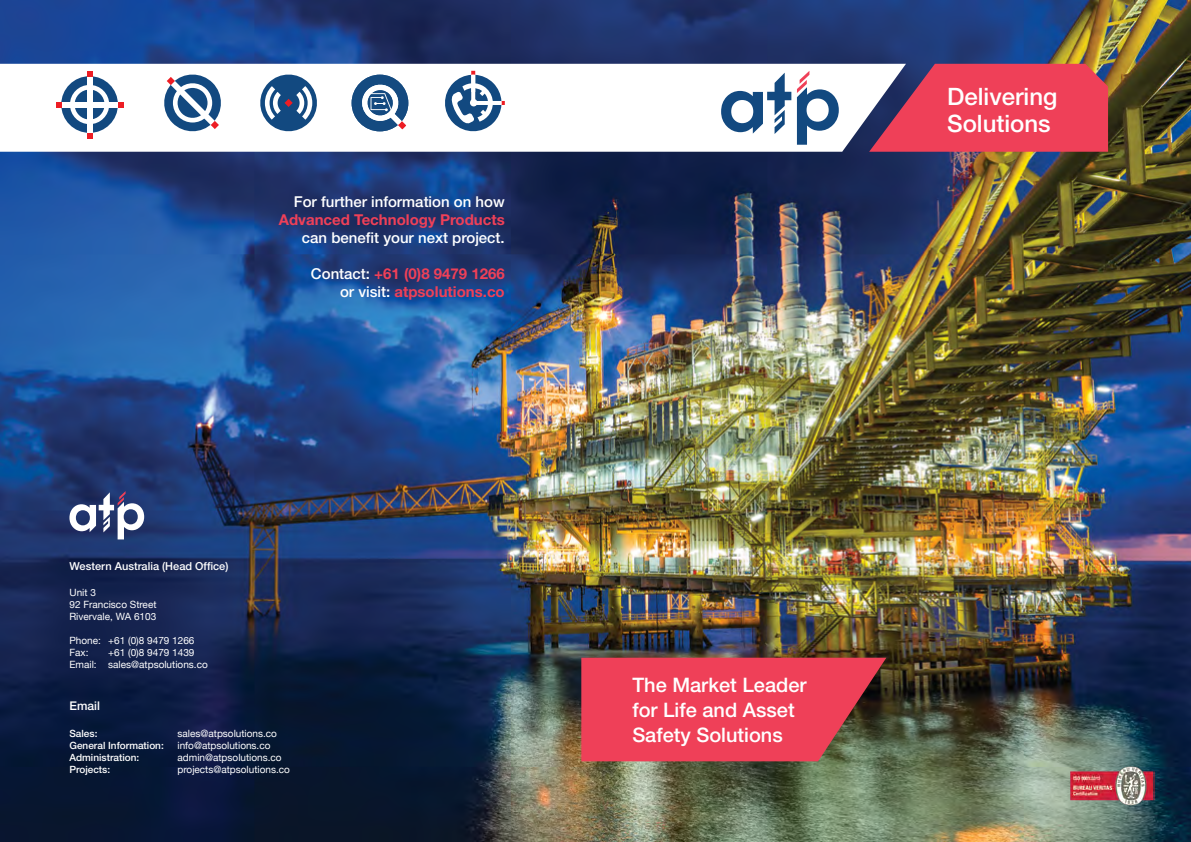
<style>
.page{position:relative;width:1191px;height:842px;background:#fff}
.page>*{position:absolute;margin:0;border:0;box-sizing:border-box;transform-origin:0 0}
.t1{font:500 24px/27px "Helvetica Neue";color:#fff}
.t2{font:500 20px/25px "Helvetica Neue";color:#fff}
.t3{font:700 15px/18px "Helvetica Neue";color:#ef4058;text-align:right}
.t4{font:500 15px "Helvetica Neue";color:#fff}
.t5{font:500 12px "Helvetica Neue";color:#fff}
.t6{font:500 11px "Helvetica Neue";color:#fff}
.t7{font:10px/12px "Helvetica Neue";color:#fff}
.t8{font:500 10px "Helvetica Neue";color:#fff}
.s1{font-weight:500;color:#fff}
</style>
<div class="page">
<img style="left:0;top:0;width:1191px;height:842px">
<svg style="left:69px;top:491px;width:75px;height:48px"></svg>
<div style="left:906px;top:64px;width:202px;height:88px;background:#ef4058"></div>
<svg style="left:581px;top:658px;width:305px;height:103px;background:#db4154"></svg>
<svg style="left:0;top:64px;width:906px;height:88px"></svg>
<svg style="left:721px;top:73px;width:70px;height:61px"></svg>
<svg style="left:797px;top:71px;width:41px;height:74px"></svg>
<img style="left:1068px;top:765px;width:87px;height:41px">
<div style="left:61px;top:76px;width:57px;height:57px;background:#124980;border-radius:50%"></div>
<svg style="left:70px;top:85px;width:39px;height:39px"></svg>
<div style="left:87px;top:76px;width:6px;height:57px;background:#fff"></div>
<div style="left:61px;top:102px;width:58px;height:6px;background:#fff"></div>
<svg style="left:118px;top:102px;width:6px;height:6px"></svg>
<svg style="left:56px;top:102px;width:6px;height:6px"></svg>
<svg style="left:87px;top:71px;width:6px;height:6px"></svg>
<svg style="left:87px;top:133px;width:6px;height:6px"></svg>
<svg style="left:161px;top:72px;width:63px;height:62px"></svg>
<svg style="left:257px;top:72px;width:63px;height:62px"></svg>
<svg style="left:442px;top:71px;width:63px;height:63px"></svg>
<svg style="left:351px;top:75px;width:57px;height:56px"></svg>
<h3 class="t4" style="left:294px;top:193px;width:212px">For further information on how</h3>
<h3 class="t3" style="left:279px;top:211px;width:227px">Advanced Technology Products</h3>
<h3 class="t4" style="left:302px;top:229px;width:204px">can benefit your next project.</h3>
<h3 class="t3" style="left:311px;top:265px;width:195px"><span class="s1">Contact:</span> +61 (0)8 9479 1266 <span class="s1">or visit:</span> atpsolutions.co</h3>
<p class="t6" style="left:69px;top:559px;width:160px">Western Australia (Head Office)</p>
<p class="t7" style="left:69px;top:587px;width:89px">Unit 3<br>92 Francisco Street<br>Rivervale, WA 6103</p>
<p class="t7" style="left:69px;top:635px;width:127px">Phone: +61 (0)8 9479 1266<br>Fax:</p>
<p class="t7" style="left:69px;top:647px;width:140px;text-indent:39px">+61 (0)8 9479 1439<br>Email: sales@atpsolutions.co</p>
<p class="t5" style="left:69px;top:699px;width:32px">Email</p>
<p class="t8" style="left:69px;top:727px;width:29px">Sales:</p>
<p class="t7" style="left:177px;top:727px;width:101px">sales@atpsolutions.co</p>
<p class="t8" style="left:69px;top:739px;width:96px">General Information:</p>
<p class="t7" style="left:177px;top:739px;width:95px">info@atpsolutions.co</p>
<p class="t8" style="left:69px;top:751px;width:71px">Administration:</p>
<p class="t7" style="left:177px;top:751px;width:106px">admin@atpsolutions.co</p>
<p class="t8" style="left:69px;top:763px;width:42px">Projects:</p>
<p class="t7" style="left:177px;top:763px;width:114px">projects@atpsolutions.co</p>
<h2 class="t2" style="left:632px;top:672px;width:176px">The Market Leader for Life and Asset<br>Safety Solutions</h2>
<h1 class="t1" style="left:947px;top:83px;width:112px">Delivering<br>Solutions</h1>
</div>
